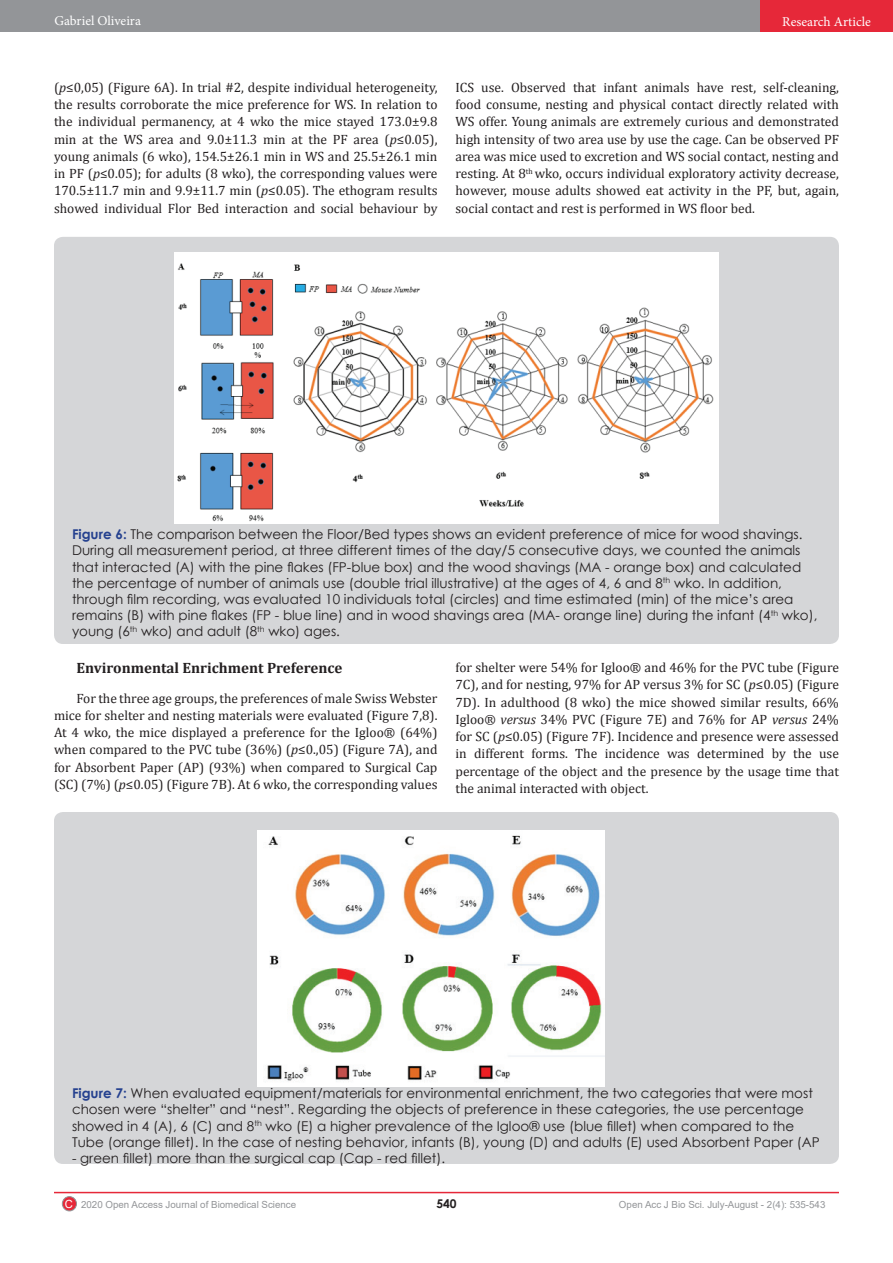
<style>
.page{position:relative;width:893px;height:1263px;background:#fff}
.page>*{position:absolute;margin:0;border:0;box-sizing:border-box;transform-origin:0 0}
.t1{font:700 15px "Cambria";color:#231f20}
.t2{font:13.5px/17.2px "Cambria";color:#231f20;text-align:justify}
.t3{font:13.5px/16.2px "Century Gothic";color:#231f20}
.t4{font:13.5px "Minion Pro";color:#fff}
.t5{font:700 12px "Century Gothic";color:#231f20}
.t6{font:9.75px "Arial";color:#939598}
.s1{font-style:italic}
.s2{font-weight:700;color:#25418f}
.s3{font-size:11.25px;color:#fff}
</style>
<div class="page">
<div style="left:0;top:0;width:760px;height:31px;background:#939598"></div>
<div style="left:62px;top:1196px;width:14px;height:15px;background:#e62839;border-radius:50%"></div>
<div style="left:62px;top:1196px;width:15px;height:15px;border:1px solid #939598;border-radius:50%"></div>
<hr style="left:54px;top:1192px;width:785px;height:1px;background:#e62839">
<div style="left:760px;top:0;width:133px;height:31px;background:#e62839"></div>
<div style="left:54px;top:237px;width:785px;height:407px;background:#d5d6d8;border-radius:9px"></div>
<img style="left:174px;top:252px;width:545px;height:272px">
<div style="left:54px;top:812px;width:785px;height:352px;background:#d5d6d8;border-radius:9px"></div>
<img style="left:258px;top:830px;width:347px;height:257px">
<p class="t4" style="left:54px;top:12px;width:88px">Gabriel Oliveira</p>
<p class="t4" style="left:782px;top:13px;width:90px">Research Article</p>
<p class="t2" style="left:54px;top:79px;width:385px">(<span class="s1">p</span>≤0,05) (Figure 6A). In trial #2, despite individual heterogeneity, the results corroborate the mice preference for WS. In relation to the individual permanency, at 4 wko the mice stayed 173.0±9.8 min at the WS area and 9.0±11.3 min at the PF area (<span class="s1">p</span>≤0.05), young animals (6 wko), 154.5±26.1 min in WS and 25.5±26.1 min in PF (<span class="s1">p</span>≤0.05); for adults (8 wko), the corresponding values were 170.5±11.7 min and 9.9±11.7 min (<span class="s1">p</span>≤0.05). The ethogram results showed individual Flor Bed interaction and social behaviour by</p>
<p class="t2" style="left:455px;top:79px;width:385px">ICS use. Observed that infant animals have rest, self-cleaning, food consume, nesting and physical contact directly related with WS offer. Young animals are extremely curious and demonstrated high intensity of two area use by use the cage. Can be observed PF area was mice used to excretion and WS social contact, nesting and resting. At 8<sup>th</sup> wko, occurs individual exploratory activity decrease, however, mouse adults showed eat activity in the PF, but, again, social contact and rest is performed in WS floor bed.</p>
<p class="t3" style="left:72px;top:526px;width:747px"><span class="s2">Figure 6:</span> The comparison between the Floor/Bed types shows an evident preference of mice for wood shavings.<br>During all measurement period, at three different times of the day/5 consecutive days, we counted the animals that interacted (A) with the pine flakes (FP-blue box) and the wood shavings (MA - orange box) and calculated the percentage of number of animals use (double trial illustrative) at the ages of 4, 6 and 8<sup>th</sup> wko. In addition, through film recording, was evaluated 10 individuals total (circles) and time estimated (min) of the mice’s area remains (B) with pine flakes (FP - blue line) and in wood shavings area (MA- orange line) during the infant (4<sup>th</sup> wko), young (6<sup>th</sup> wko) and adult (8<sup>th</sup> wko) ages.</p>
<p class="t1" style="left:76px;top:658px;width:267px">Environmental Enrichment Preference</p>
<p class="t2" style="left:54px;top:689px;width:385px;text-indent:22px">For the three age groups, the preferences of male Swiss Webster mice for shelter and nesting materials were evaluated (Figure 7,8).<br>At 4 wko, the mice displayed a preference for the Igloo® (64%) when compared to the PVC tube (36%) (<span class="s1">p</span>≤0.,05) (Figure 7A), and for Absorbent Paper (AP) (93%) when compared to Surgical Cap (SC) (7%) (<span class="s1">p</span>≤0.05) (Figure 7B). At 6 wko, the corresponding values</p>
<p class="t2" style="left:455px;top:659px;width:385px">for shelter were 54% for Igloo® and 46% for the PVC tube (Figure 7C), and for nesting, 97% for AP versus 3% for SC (<span class="s1">p</span>≤0.05) (Figure 7D). In adulthood (8 wko) the mice showed similar results, 66% Igloo® <span class="s1">versus</span> 34% PVC (Figure 7E) and 76% for AP <span class="s1">versus</span> 24% for SC (<span class="s1">p</span>≤0.05) (Figure 7F). Incidence and presence were assessed in different forms. The incidence was determined by the use percentage of the object and the presence by the usage time that the animal interacted with object.</p>
<p class="t3" style="left:72px;top:1085px;width:749px"><span class="s2">Figure 7:</span> When evaluated equipment/materials for environmental enrichment, the two categories that were most chosen were “shelter” and “nest”. Regarding the objects of preference in these categories, the use percentage showed in 4 (A), 6 (C) and 8<sup>th</sup> wko (E) a higher prevalence of the Igloo® use (blue fillet) when compared to the Tube (orange fillet). In the case of nesting behavior, infants (B), young (D) and adults (E) used Absorbent Paper (AP</p>
<p class="t3" style="left:72px;top:1150px;width:375px">- green fillet) more than the surgical cap (Cap - red fillet).</p>
<p class="t5" style="left:436px;top:1194px;width:22px">540</p>
<p class="t6" style="left:65px;top:1197px;width:233px"><span class="s3">C</span> 2020 Open Access Journal of Biomedical Science</p>
<p class="t6" style="left:619px;top:1197px;width:208px">Open Acc J Bio Sci. July-August - 2(4): 535-543</p>
</div>
